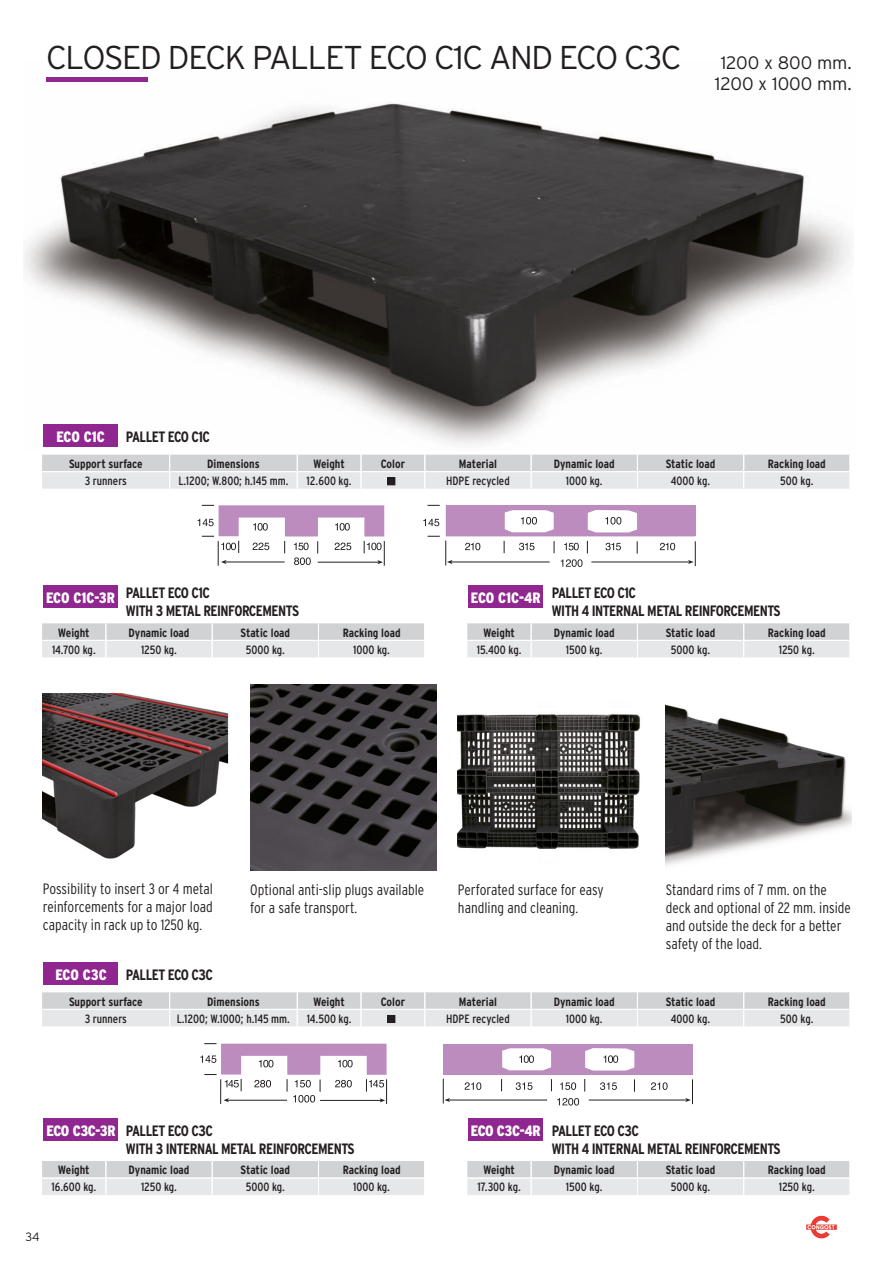
<style>
.page{position:relative;width:893px;height:1263px;background:#fff}
.page>*{position:absolute;margin:0;border:0;box-sizing:border-box;transform-origin:0 0}
.t1{font:300 33px "Interstate";letter-spacing:-.04em;color:#231f20}
.t2{font:300 18px "Interstate";color:#231f20}
.t3{font:300 condensed 15px/18px "Interstate";color:#231f20}
.t4{font:700 condensed 15px "Interstate";letter-spacing:-.035em;color:#231f20}
.t5{font:900 condensed 15px "Interstate";letter-spacing:-.02em;color:#fff}
.t6{font:700 condensed 12px "Interstate";color:#231f20}
.t7{font:condensed 12px "Interstate";color:#231f20}
.t8{font:300 12px "Interstate";color:#231f20}
</style>
<div class="page">
<img style="left:806px;top:1215px;width:31px;height:24px">
<img style="left:24px;top:103px;width:827px;height:341px">
<div style="left:43px;top:586px;width:75px;height:22px;background:#90268f"></div>
<div style="left:43px;top:1118px;width:75px;height:22px;background:#90268f"></div>
<div style="left:43px;top:425px;width:75px;height:22px;background:#90268f"></div>
<div style="left:43px;top:963px;width:75px;height:22px;background:#90268f"></div>
<div style="left:469px;top:586px;width:74px;height:22px;background:#90268f"></div>
<div style="left:469px;top:1118px;width:74px;height:22px;background:#90268f"></div>
<img style="left:43px;top:693px;width:186px;height:166px">
<img style="left:666px;top:704px;width:186px;height:161px">
<img style="left:250px;top:684px;width:186px;height:186px">
<img style="left:458px;top:714px;width:182px;height:135px">
<div style="left:46px;top:77px;width:102px;height:5px;background:#90268f"></div>
<svg style="left:198px;top:505px;width:187px;height:61px"></svg>
<svg style="left:423px;top:505px;width:273px;height:62px"></svg>
<svg style="left:200px;top:1043px;width:187px;height:61px"></svg>
<div style="left:443px;top:1044px;width:249px;height:30px;background:#bd8cbf"></div>
<svg style="left:501px;top:1079px;width:1px;height:12px"></svg>
<svg style="left:551px;top:1079px;width:1px;height:12px"></svg>
<svg style="left:584px;top:1079px;width:1px;height:12px"></svg>
<svg style="left:634px;top:1079px;width:1px;height:13px"></svg>
<svg style="left:685px;top:1079px;width:8px;height:25px"></svg>
<hr style="left:589px;top:1100px;width:98px;height:1px;background:#231f20">
<svg style="left:443px;top:1079px;width:7px;height:24px"></svg>
<hr style="left:449px;top:1100px;width:98px;height:1px;background:#231f20">
<svg style="left:465px;top:1082px;width:16px;height:8px"></svg>
<svg style="left:516px;top:1082px;width:16px;height:8px"></svg>
<svg style="left:560px;top:1082px;width:16px;height:8px"></svg>
<svg style="left:600px;top:1082px;width:17px;height:8px"></svg>
<svg style="left:651px;top:1082px;width:17px;height:8px"></svg>
<svg style="left:557px;top:1098px;width:22px;height:7px"></svg>
<svg style="left:502px;top:1048px;width:49px;height:22px"></svg>
<svg style="left:585px;top:1048px;width:49px;height:22px"></svg>
<svg style="left:42px;top:1161px;width:382px;height:34px;background:#dddee0"></svg>
<svg style="left:467px;top:1161px;width:383px;height:34px;background:#dddee0"></svg>
<svg style="left:42px;top:992px;width:808px;height:34px;background:#dcdddf"></svg>
<svg style="left:42px;top:623px;width:382px;height:34px;background:#dddee0"></svg>
<svg style="left:42px;top:455px;width:808px;height:34px;background:#dddddf"></svg>
<svg style="left:467px;top:623px;width:383px;height:34px;background:#dddee0"></svg>
<p class="t1" style="left:46px;top:39px;width:637px">CLOSED DECK PALLET ECO C1C AND ECO C3C</p>
<p class="t2" style="left:721px;top:53px;width:133px">1200 x 800 mm.</p>
<p class="t2" style="left:715px;top:73px;width:138px">1200 x 1000 mm.</p>
<p class="t5" style="left:56px;top:428px;width:50px">ECO C1C</p>
<p class="t4" style="left:126px;top:428px;width:86px">PALLET ECO C1C</p>
<p class="t6" style="left:69px;top:457px;width:75px">Support surface</p>
<p class="t6" style="left:207px;top:457px;width:54px">Dimensions</p>
<p class="t6" style="left:313px;top:457px;width:33px">Weight</p>
<p class="t6" style="left:381px;top:457px;width:26px">Color</p>
<p class="t6" style="left:459px;top:457px;width:40px">Material</p>
<p class="t6" style="left:554px;top:457px;width:62px">Dynamic load</p>
<p class="t6" style="left:666px;top:457px;width:51px">Static load</p>
<p class="t6" style="left:768px;top:457px;width:59px">Racking load</p>
<p class="t7" style="left:85px;top:474px;width:44px">3 runners</p>
<p class="t7" style="left:178px;top:474px;width:112px">L.1200; W.800; h.145 mm.</p>
<p class="t7" style="left:307px;top:474px;width:46px">12.600 kg.</p>
<p class="t7" style="left:446px;top:474px;width:65px">HDPE recycled</p>
<p class="t7" style="left:566px;top:474px;width:38px">1000 kg.</p>
<p class="t7" style="left:671px;top:474px;width:41px">4000 kg.</p>
<p class="t7" style="left:780px;top:474px;width:35px">500 kg.</p>
<p class="t4" style="left:126px;top:584px;width:86px">PALLET ECO C1C</p>
<p class="t4" style="left:126px;top:602px;width:175px">WITH 3 METAL REINFORCEMENTS</p>
<p class="t5" style="left:46px;top:589px;width:70px">ECO C1C-3R</p>
<p class="t5" style="left:471px;top:589px;width:71px">ECO C1C-4R</p>
<p class="t4" style="left:552px;top:584px;width:86px">PALLET ECO C1C</p>
<p class="t4" style="left:552px;top:602px;width:230px">WITH 4 INTERNAL METAL REINFORCEMENTS</p>
<p class="t6" style="left:58px;top:626px;width:33px">Weight</p>
<p class="t6" style="left:129px;top:626px;width:62px">Dynamic load</p>
<p class="t6" style="left:240px;top:626px;width:51px">Static load</p>
<p class="t6" style="left:343px;top:626px;width:59px">Racking load</p>
<p class="t7" style="left:52px;top:643px;width:45px">14.700 kg.</p>
<p class="t7" style="left:141px;top:643px;width:38px">1250 kg.</p>
<p class="t7" style="left:246px;top:643px;width:41px">5000 kg.</p>
<p class="t7" style="left:353px;top:643px;width:38px">1000 kg.</p>
<p class="t6" style="left:483px;top:626px;width:33px">Weight</p>
<p class="t6" style="left:554px;top:626px;width:62px">Dynamic load</p>
<p class="t6" style="left:666px;top:626px;width:51px">Static load</p>
<p class="t6" style="left:768px;top:626px;width:59px">Racking load</p>
<p class="t7" style="left:477px;top:643px;width:46px">15.400 kg.</p>
<p class="t7" style="left:566px;top:643px;width:38px">1500 kg.</p>
<p class="t7" style="left:671px;top:643px;width:41px">5000 kg.</p>
<p class="t7" style="left:779px;top:643px;width:38px">1250 kg.</p>
<p class="t3" style="left:43px;top:880px;width:172px;text-align:justify">Possibility to insert 3 or 4 metal reinforcements for a major load capacity in rack up to 1250 kg.</p>
<p class="t3" style="left:250px;top:880px;width:176px">Optional anti-slip plugs available for a safe transport.</p>
<p class="t3" style="left:458px;top:880px;width:147px">Perforated surface for easy handling and cleaning.</p>
<p class="t3" style="left:666px;top:880px;width:187px">Standard rims of 7 mm. on the deck and optional of 22 mm. inside and outside the deck for a better safety of the load.</p>
<p class="t5" style="left:55px;top:966px;width:53px">ECO C3C</p>
<p class="t4" style="left:126px;top:966px;width:88px">PALLET ECO C3C</p>
<p class="t6" style="left:69px;top:995px;width:75px">Support surface</p>
<p class="t6" style="left:207px;top:995px;width:54px">Dimensions</p>
<p class="t6" style="left:313px;top:995px;width:33px">Weight</p>
<p class="t6" style="left:381px;top:995px;width:26px">Color</p>
<p class="t6" style="left:459px;top:995px;width:40px">Material</p>
<p class="t6" style="left:554px;top:995px;width:62px">Dynamic load</p>
<p class="t6" style="left:666px;top:995px;width:51px">Static load</p>
<p class="t6" style="left:768px;top:995px;width:59px">Racking load</p>
<p class="t7" style="left:85px;top:1012px;width:44px">3 runners</p>
<p class="t7" style="left:177px;top:1012px;width:115px">L.1200; W.1000; h.145 mm.</p>
<p class="t7" style="left:307px;top:1012px;width:46px">14.500 kg.</p>
<p class="t7" style="left:446px;top:1012px;width:65px">HDPE recycled</p>
<p class="t7" style="left:566px;top:1012px;width:38px">1000 kg.</p>
<p class="t7" style="left:671px;top:1012px;width:41px">4000 kg.</p>
<p class="t7" style="left:780px;top:1012px;width:35px">500 kg.</p>
<p class="t4" style="left:126px;top:1122px;width:88px">PALLET ECO C3C</p>
<p class="t4" style="left:126px;top:1140px;width:230px">WITH 3 INTERNAL METAL REINFORCEMENTS</p>
<p class="t5" style="left:47px;top:1122px;width:71px">ECO C3C-3R</p>
<p class="t5" style="left:471px;top:1122px;width:71px">ECO C3C-4R</p>
<p class="t4" style="left:552px;top:1122px;width:88px">PALLET ECO C3C</p>
<p class="t4" style="left:552px;top:1140px;width:230px">WITH 4 INTERNAL METAL REINFORCEMENTS</p>
<p class="t6" style="left:58px;top:1163px;width:33px">Weight</p>
<p class="t6" style="left:129px;top:1163px;width:62px">Dynamic load</p>
<p class="t6" style="left:240px;top:1163px;width:51px">Static load</p>
<p class="t6" style="left:343px;top:1163px;width:59px">Racking load</p>
<p class="t7" style="left:51px;top:1180px;width:46px">16.600 kg.</p>
<p class="t7" style="left:141px;top:1180px;width:38px">1250 kg.</p>
<p class="t7" style="left:246px;top:1180px;width:41px">5000 kg.</p>
<p class="t7" style="left:353px;top:1180px;width:38px">1000 kg.</p>
<p class="t8" style="left:26px;top:1230px;width:16px">34</p>
<p class="t6" style="left:483px;top:1163px;width:33px">Weight</p>
<p class="t6" style="left:554px;top:1163px;width:62px">Dynamic load</p>
<p class="t6" style="left:666px;top:1163px;width:51px">Static load</p>
<p class="t6" style="left:768px;top:1163px;width:59px">Racking load</p>
<p class="t7" style="left:477px;top:1180px;width:45px">17.300 kg.</p>
<p class="t7" style="left:566px;top:1180px;width:38px">1500 kg.</p>
<p class="t7" style="left:671px;top:1180px;width:41px">5000 kg.</p>
<p class="t7" style="left:779px;top:1180px;width:38px">1250 kg.</p>
</div>
